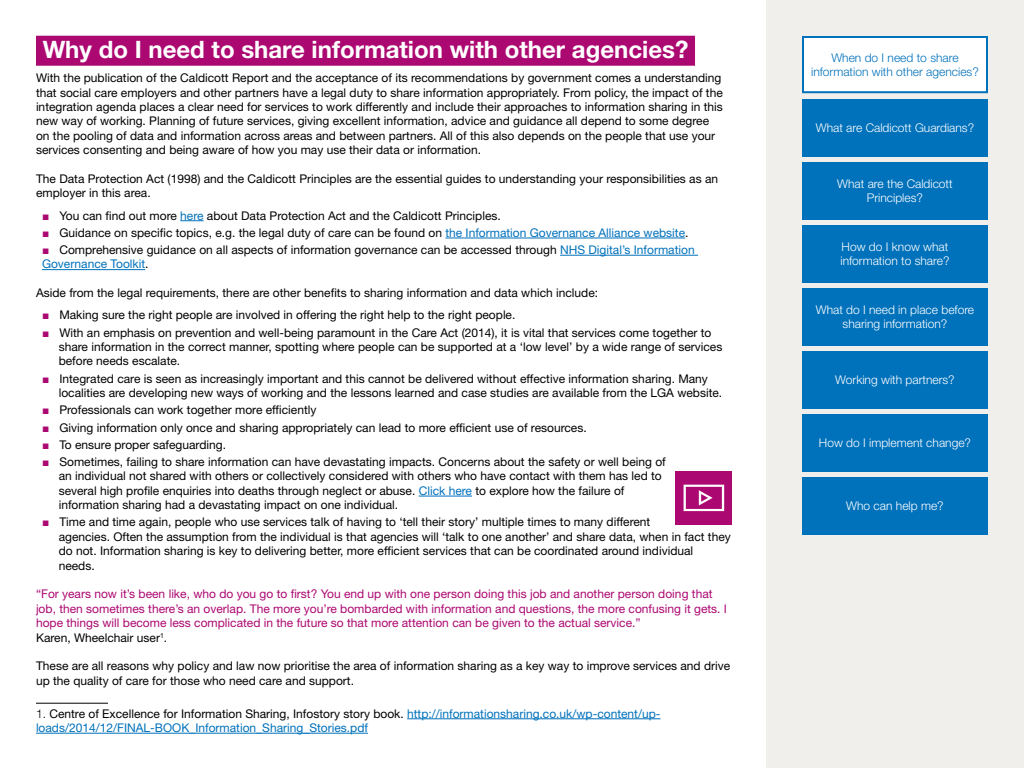
<style>
.page{position:relative;width:1024px;height:768px;background:#fff}
.page>*{position:absolute;margin:0;border:0;box-sizing:border-box;transform-origin:0 0}
.t1{font:700 24px "Helvetica Neue LT Std";color:#fff}
.t2{font:12px/14.4px "Helvetica Neue LT Std";color:#000}
.t3{font:12px/14.4px "Helvetica Neue LT Std";color:#ac0871}
.t4{font:300 12px/14.4px "Helvetica Neue LT Std";color:#fff;text-align:center}
.t5{font:12px/14.4px "Helvetica Neue LT Std";color:#0071bb}
.t6{font:300 12px/14.4px "Helvetica Neue LT Std";color:#0071bb;text-align:center}
.s1{font-family:"Times New Roman";color:#ac0871}
.s2{color:#0071bb}
.s3{color:#000}
.s4{font-weight:300;color:#000}
</style>
<div class="page">
<div style="left:766px;top:0;width:258px;height:768px;background:#f1efeb"></div>
<div style="left:803px;top:37px;width:184px;height:55px;background:#fff"></div>
<div style="left:802px;top:36px;width:186px;height:57px;border:2px solid #0071bb"></div>
<div style="left:802px;top:99px;width:186px;height:57px;background:#0071bb"></div>
<div style="left:802px;top:162px;width:186px;height:57px;background:#0071bb"></div>
<div style="left:802px;top:225px;width:186px;height:57px;background:#0071bb"></div>
<div style="left:802px;top:288px;width:186px;height:57px;background:#0071bb"></div>
<div style="left:802px;top:351px;width:186px;height:57px;background:#0071bb"></div>
<div style="left:802px;top:414px;width:186px;height:57px;background:#0071bb"></div>
<div style="left:802px;top:477px;width:186px;height:57px;background:#0071bb"></div>
<div style="left:36px;top:36px;width:659px;height:30px;background:#ac0871"></div>
<svg style="left:180px;top:220px;width:24px;height:1px"></svg>
<hr style="left:445px;top:238px;width:240px;height:1px;background:#0071bb">
<hr style="left:560px;top:255px;width:138px;height:1px;background:#0071bb">
<hr style="left:42px;top:269px;width:103px;height:1px;background:#0071bb">
<hr style="left:419px;top:496px;width:53px;height:1px;background:#0071bb">
<hr style="left:36px;top:703px;width:72px;height:1px;background:#000">
<hr style="left:407px;top:718px;width:254px;height:1px;background:#0071bb">
<hr style="left:36px;top:733px;width:332px;height:1px;background:#0071bb">
<div style="left:676px;top:471px;width:56px;height:54px;background:#ac0871"></div>
<svg style="left:684px;top:485px;width:40px;height:26px"></svg>
<h1 class="t1" style="left:43px;top:34px;width:647px">Why do I need to share information with other agencies?</h1>
<p class="t2" style="left:36px;top:70px;width:688px">With the publication of the Caldicott Report and the acceptance of its recommendations by government comes a understanding that social care employers and other partners have a legal duty to share information appropriately. From policy, the impact of the integration agenda places a clear need for services to work differently and include their approaches to information sharing in this new way of working. Planning of future services, giving excellent information, advice and guidance all depend to some degree on the pooling of data and information across areas and between partners. All of this also depends on the people that use your services consenting and being aware of how you may use their data or information.</p>
<p class="t2" style="left:36px;top:171px;width:684px">The Data Protection Act (1998) and the Caldicott Principles are the essential guides to understanding your responsibilities as an employer in this area.</p>
<p class="t2" style="left:42px;top:208px;width:460px"><span class="s1">■</span> You can find out more <span class="s2">here</span> about Data Protection Act and the Caldicott Principles.</p>
<p class="t2" style="left:42px;top:225px;width:648px"><span class="s1">■</span> Guidance on specific topics, e.g. the legal duty of care can be found on <span class="s2">the Information Governance Alliance website</span>.</p>
<p class="t2" style="left:42px;top:242px;width:654px"><span class="s1">■</span> Comprehensive guidance on all aspects of information governance can be accessed through <span class="s2">NHS Digital’s Information<br>Governance Toolkit</span>.</p>
<p class="t2" style="left:36px;top:286px;width:564px">Aside from the legal requirements, there are other benefits to sharing information and data which include:</p>
<p class="t2" style="left:42px;top:308px;width:475px"><span class="s1">■</span> Making sure the right people are involved in offering the right help to the right people.</p>
<p class="t2" style="left:59px;top:325px;width:665px;text-indent:-17px"><span class="s1">■</span> With an emphasis on prevention and well-being paramount in the Care Act (2014), it is vital that services come together to share information in the correct manner, spotting where people can be supported at a ‘low level’ by a wide range of services before needs escalate.</p>
<p class="t2" style="left:59px;top:371px;width:665px;text-indent:-17px"><span class="s1">■</span> Integrated care is seen as increasingly important and this cannot be delivered without effective information sharing. Many localities are developing new ways of working and the lessons learned and case studies are available from the LGA website.</p>
<p class="t2" style="left:42px;top:403px;width:276px"><span class="s1">■</span> Professionals can work together more efficiently</p>
<p class="t2" style="left:42px;top:420px;width:546px"><span class="s1">■</span> Giving information only once and sharing appropriately can lead to more efficient use of resources.</p>
<p class="t2" style="left:42px;top:437px;width:186px"><span class="s1">■</span> To ensure proper safeguarding.</p>
<p class="t2" style="left:59px;top:454px;width:609px;text-indent:-17px"><span class="s1">■</span> Sometimes, failing to share information can have devastating impacts. Concerns about the safety or well being of an individual not shared with others or collectively considered with others who have contact with them has led to several high profile enquiries into deaths through neglect or abuse. <span class="s2">Click here</span> to explore how the failure of information sharing had a devastating impact on one individual.</p>
<p class="t2" style="left:59px;top:515px;width:674px;text-indent:-17px"><span class="s1">■</span> Time and time again, people who use services talk of having to ‘tell their story’ multiple times to many different<br>agencies. Often the assumption from the individual is that agencies will ‘talk to one another’ and share data, when in fact they do not. Information sharing is key to delivering better, more efficient services that can be coordinated around individual needs.</p>
<p class="t3" style="left:36px;top:587px;width:693px">“For years now it’s been like, who do you go to first? You end up with one person doing this job and another person doing that job, then sometimes there’s an overlap. The more you’re bombarded with information and questions, the more confusing it gets. I hope things will become less complicated in the future so that more attention can be given to the actual service.”<br><span class="s3">Karen, Wheelchair user</span><sup>1</sup><span class="s3">.</span></p>
<p class="t2" style="left:36px;top:659px;width:696px">These are all reasons why policy and law now prioritise the area of information sharing as a key way to improve services and drive up the quality of care for those who need care and support.</p>
<p class="t5" style="left:36px;top:706px;width:626px"><span class="s4">1.</span> <span class="s3">Centre of Excellence for Information Sharing, Infostory story book.</span> http://informationsharing.co.uk/wp-content/up&shy;loads/2014/12/FINAL-BOOK_Information_Sharing_Stories.pdf</p>
<p class="t6" style="left:811px;top:50px;width:169px">When do I need to share information with other agencies?</p>
<p class="t4" style="left:816px;top:120px;width:160px">What are Caldicott Guardians?</p>
<p class="t4" style="left:837px;top:176px;width:117px">What are the Caldicott<br>Principles?</p>
<p class="t4" style="left:841px;top:239px;width:110px;text-align:left">How do I know what information to share?</p>
<p class="t4" style="left:816px;top:302px;width:160px">What do I need in place before sharing information?</p>
<p class="t4" style="left:835px;top:372px;width:121px">Working with partners?</p>
<p class="t4" style="left:819px;top:435px;width:154px">How do I implement change?</p>
<p class="t4" style="left:846px;top:498px;width:99px">Who can help me?</p>
</div>
